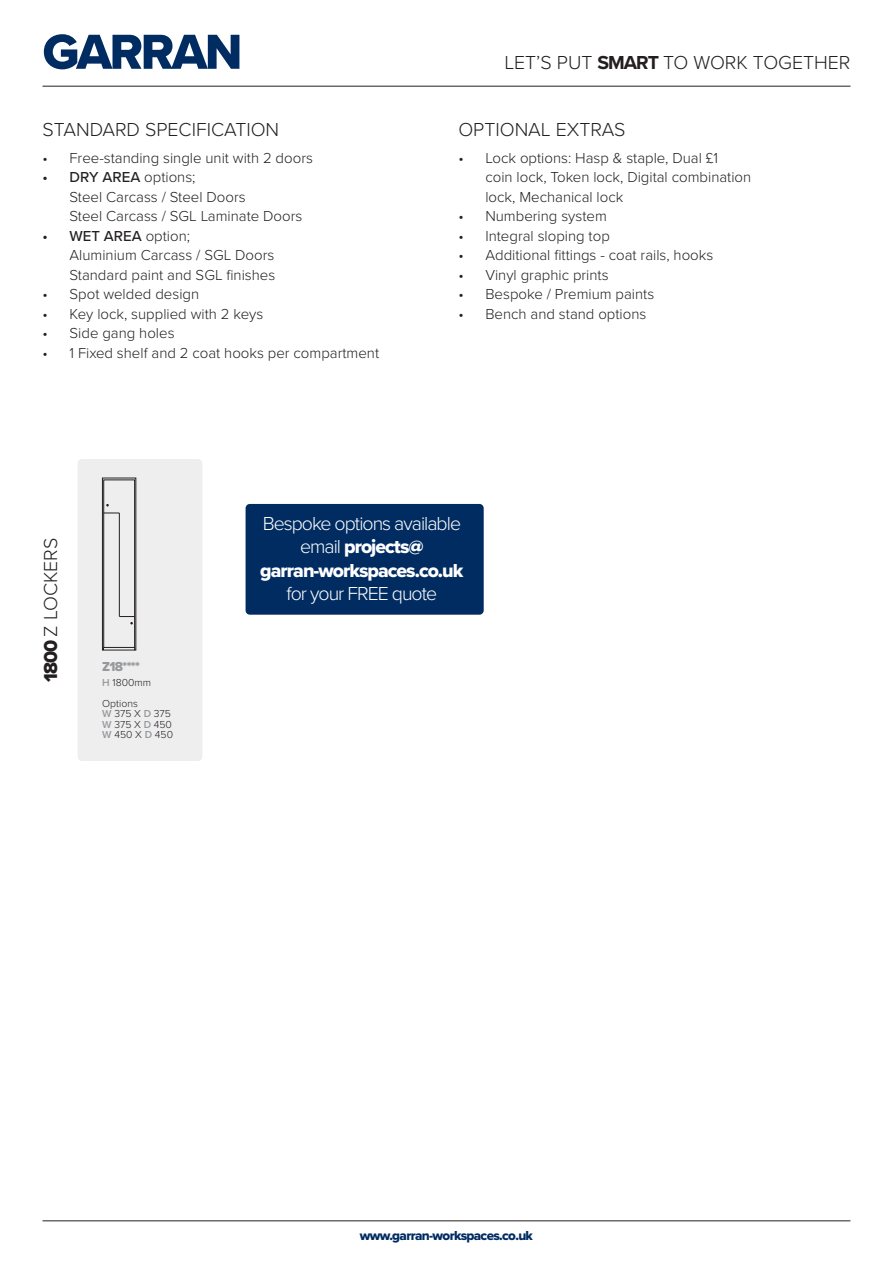
<style>
.page{position:relative;width:893px;height:1263px;background:#fff}
.page>*{position:absolute;margin:0;border:0;box-sizing:border-box;transform-origin:0 0}
.t1{font:51px "Proxima Nova Extrabld";letter-spacing:-.05em;color:#002c62}
.t2{font:300 19.5px "Proxima Nova";color:#231f20}
.t3{font:300 19.5px/23.4px "Proxima Nova";letter-spacing:-.05em;color:#fff;text-align:center}
.t4{font:19.5px "Proxima Nova Extrabld";letter-spacing:-.05em;color:#fff}
.t5{font:300 15px/19.5px "Proxima Nova";color:#231f20}
.t6{font:13.5px "Proxima Nova Extrabld";letter-spacing:-.05em;color:#002c62}
.t7{font:13.5px "Proxima Nova Extrabld";color:#97999c}
.t8{font:300 10.5px "Proxima Nova";color:#231f20}
.s1{font-weight:700}
.s2{font-weight:500}
.s3{font-family:"Proxima Nova Extrabld";font-weight:400}
.s4{font-weight:600;color:#97999c}
</style>
<div class="page">
<hr style="left:43px;top:1220px;width:807px;height:1px;background:#231f20">
<hr style="left:43px;top:86px;width:807px;height:1px;background:#231f20">
<div style="left:78px;top:459px;width:124px;height:302px;background:#eeeeef;border-radius:4px"></div>
<div style="left:102px;top:478px;width:34px;height:172px;border:1px solid #231f20"></div>
<div style="left:104px;top:480px;width:31px;height:168px;border:1px solid #231f20"></div>
<div style="left:246px;top:504px;width:238px;height:111px;background:#002c62;border-radius:4px"></div>
<svg style="left:104px;top:513px;width:15px;height:1px"></svg>
<hr style="left:119px;top:513px;width:1px;height:103px;background:#231f20">
<svg style="left:119px;top:616px;width:16px;height:8px"></svg>
<p class="t1" style="left:43px;top:14px;width:201px">GARRAN</p>
<p class="t2" style="left:504px;top:48px;width:347px">LET’S PUT <span class="s1">SMART</span> TO WORK TOGETHER</p>
<p class="t2" style="left:43px;top:115px;width:238px">STANDARD SPECIFICATION</p>
<p class="t2" style="left:458px;top:115px;width:169px">OPTIONAL EXTRAS</p>
<p class="t5" style="left:43px;top:147px;width:272px">• Free-standing single unit with 2 doors</p>
<p class="t5" style="left:70px;top:167px;width:234px;text-indent:-27px"><span class="s2">• DRY AREA</span> options;<br>Steel Carcass / Steel Doors<br>Steel Carcass / SGL Laminate Doors</p>
<p class="t5" style="left:70px;top:225px;width:207px;text-indent:-27px"><span class="s2">• WET AREA</span> option;<br>Aluminium Carcass / SGL Doors<br>Standard paint and SGL finishes</p>
<p class="t5" style="left:43px;top:284px;width:158px">• Spot welded design</p>
<p class="t5" style="left:43px;top:303px;width:222px">• Key lock, supplied with 2 keys</p>
<p class="t5" style="left:43px;top:323px;width:134px">• Side gang holes</p>
<p class="t5" style="left:43px;top:342px;width:338px">• 1 Fixed shelf and 2 coat hooks per compartment</p>
<p class="t5" style="left:485px;top:147px;width:267px;text-indent:-27px">• Lock options: Hasp &amp; staple, Dual £1<br>coin lock, Token lock, Digital combination lock, Mechanical lock</p>
<p class="t5" style="left:458px;top:206px;width:150px">• Numbering system</p>
<p class="t5" style="left:458px;top:225px;width:153px">• Integral sloping top</p>
<p class="t5" style="left:458px;top:245px;width:256px">• Additional fittings - coat rails, hooks</p>
<p class="t5" style="left:458px;top:264px;width:152px">• Vinyl graphic prints</p>
<p class="t5" style="left:458px;top:284px;width:197px">• Bespoke / Premium paints</p>
<p class="t5" style="left:458px;top:303px;width:189px">• Bench and stand options</p>
<p class="t2" style="left:36px;top:682px;width:146px;rotate:-90deg"><span class="s3">1800</span> Z LOCKERS</p>
<p class="t7" style="left:102px;top:656px;width:39px">Z18****</p>
<p class="t8" style="left:102px;top:674px;width:50px"><span class="s4">H</span> 1800mm</p>
<p class="t8" style="left:102px;top:695px;width:37px">Options</p>
<p class="t8" style="left:102px;top:706px;width:70px"><span class="s4">W</span> 375 X <span class="s4">D</span> 375</p>
<p class="t8" style="left:102px;top:716px;width:71px"><span class="s4">W</span> 375 X <span class="s4">D</span> 450</p>
<p class="t8" style="left:102px;top:727px;width:72px"><span class="s4">W</span> 450 X <span class="s4">D</span> 450</p>
<p class="t3" style="left:263px;top:511px;width:200px">Bespoke options available email <span class="s3">projects@</span></p>
<p class="t4" style="left:260px;top:556px;width:205px">garran-workspaces.co.uk</p>
<p class="t3" style="left:287px;top:581px;width:152px">for your FREE quote</p>
<p class="t6" style="left:360px;top:1226px;width:175px">www.garran-workspaces.co.uk</p>
</div>
